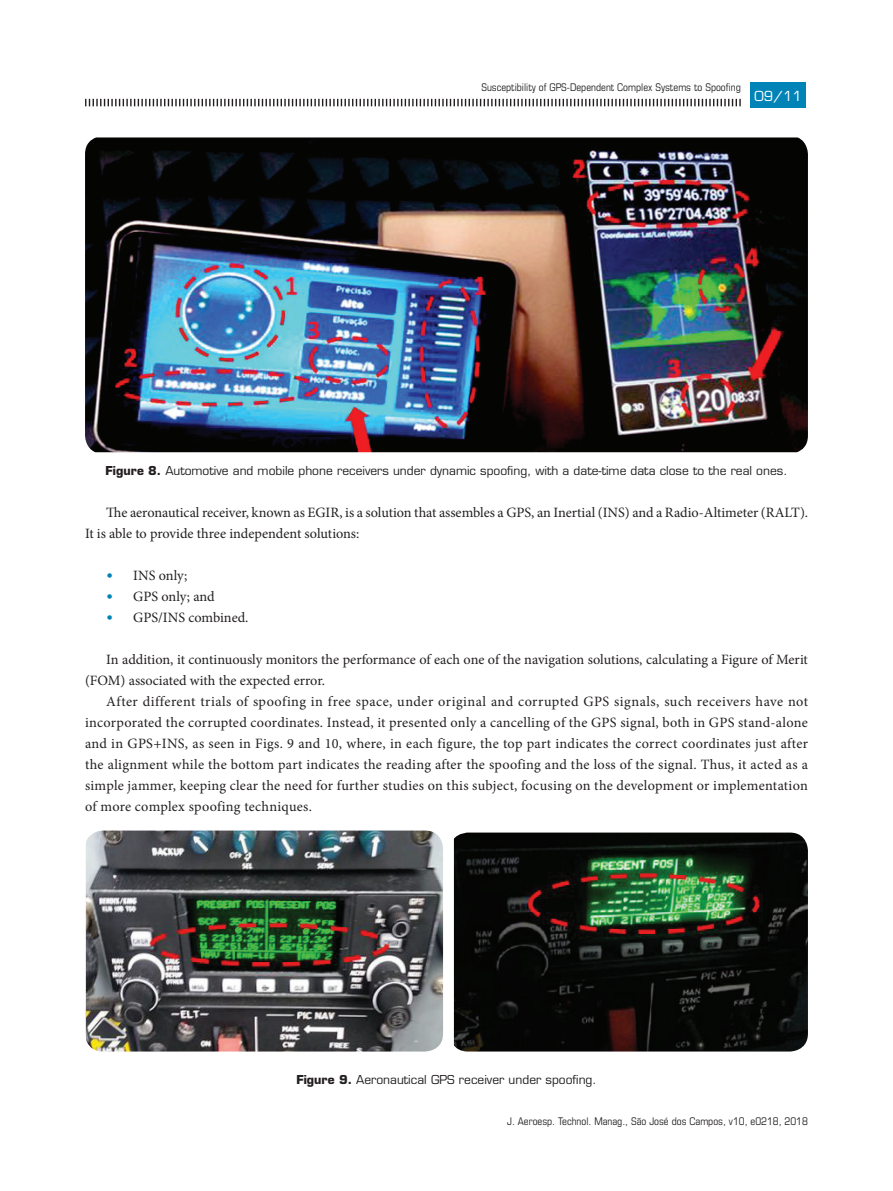
<style>
.page{position:relative;width:893px;height:1191px;background:#fff}
.page>*{position:absolute;margin:0;border:0;box-sizing:border-box;transform-origin:0 0}
.t1{font:14.25px/21px "Minion Pro";color:#231f20}
.t2{font:13.5px "Eurostile LT Std";color:#fff}
.t3{font:12px "Eurostile LT Std";color:#231f20}
.t4{font:condensed 10.5px "Eurostile LT Std";color:#231f20}
.s1{font-weight:700}
.s2{font-family:"Eurostile LT Std";font-weight:700;font-size:12px;color:#0083b6}
</style>
<div class="page">
<svg style="left:85px;top:99px;width:656px;height:7px"></svg>
<div style="left:750px;top:83px;width:56px;height:25px;background:#0083b6"></div>
<img style="left:85px;top:137px;width:723px;height:315px">
<img style="left:85px;top:830px;width:358px;height:221px">
<img style="left:453px;top:832px;width:355px;height:219px">
<p class="t4" style="left:481px;top:81px;width:261px">Susceptibility of GPS-Dependent Complex Systems to Spoofing</p>
<p class="t2" style="left:755px;top:87px;width:49px">09/11</p>
<p class="t2" style="left:764px;top:87px;width:11px">1</p>
<p class="t3" style="left:106px;top:463px;width:683px"><span class="s1">Figure 8.</span> Automotive and mobile phone receivers under dynamic spoofing, with a date-time data close to the real ones.</p>
<p class="t1" style="left:85px;top:501px;width:725px;text-indent:21px">The aeronautical receiver, known as EGIR, is a solution that assembles a GPS, an Inertial (INS) and a Radio-Altimeter (RALT).<br>It is able to provide three independent solutions:</p>
<p class="t1" style="left:106px;top:564px;width:83px"><span class="s2">•</span> INS only;</p>
<p class="t1" style="left:106px;top:585px;width:110px"><span class="s2">•</span> GPS only; and</p>
<p class="t1" style="left:106px;top:606px;width:144px"><span class="s2">•</span> GPS/INS combined.</p>
<p class="t1" style="left:85px;top:648px;width:724px;text-indent:21px">In addition, it continuously monitors the performance of each one of the navigation solutions, calculating a Figure of Merit (FOM) associated with the expected error.</p>
<p class="t1" style="left:85px;top:690px;width:725px;text-align:justify;text-indent:21px">After different trials of spoofing in free space, under original and corrupted GPS signals, such receivers have not incorporated the corrupted coordinates. Instead, it presented only a cancelling of the GPS signal, both in GPS stand-alone and in GPS+INS, as seen in Figs. 9 and 10, where, in each figure, the top part indicates the correct coordinates just after the alignment while the bottom part indicates the reading after the spoofing and the loss of the signal. Thus, it acted as a simple jammer, keeping clear the need for further studies on this subject, focusing on the development or implementation of more complex spoofing techniques.</p>
<p class="t3" style="left:296px;top:1072px;width:302px"><span class="s1">Figure 9.</span> Aeronautical GPS receiver under spoofing.</p>
<p class="t4" style="left:507px;top:1114px;width:302px">J. Aeroesp. Technol. Manag., São José dos Campos, v10, e0218, 2018</p>
</div>
